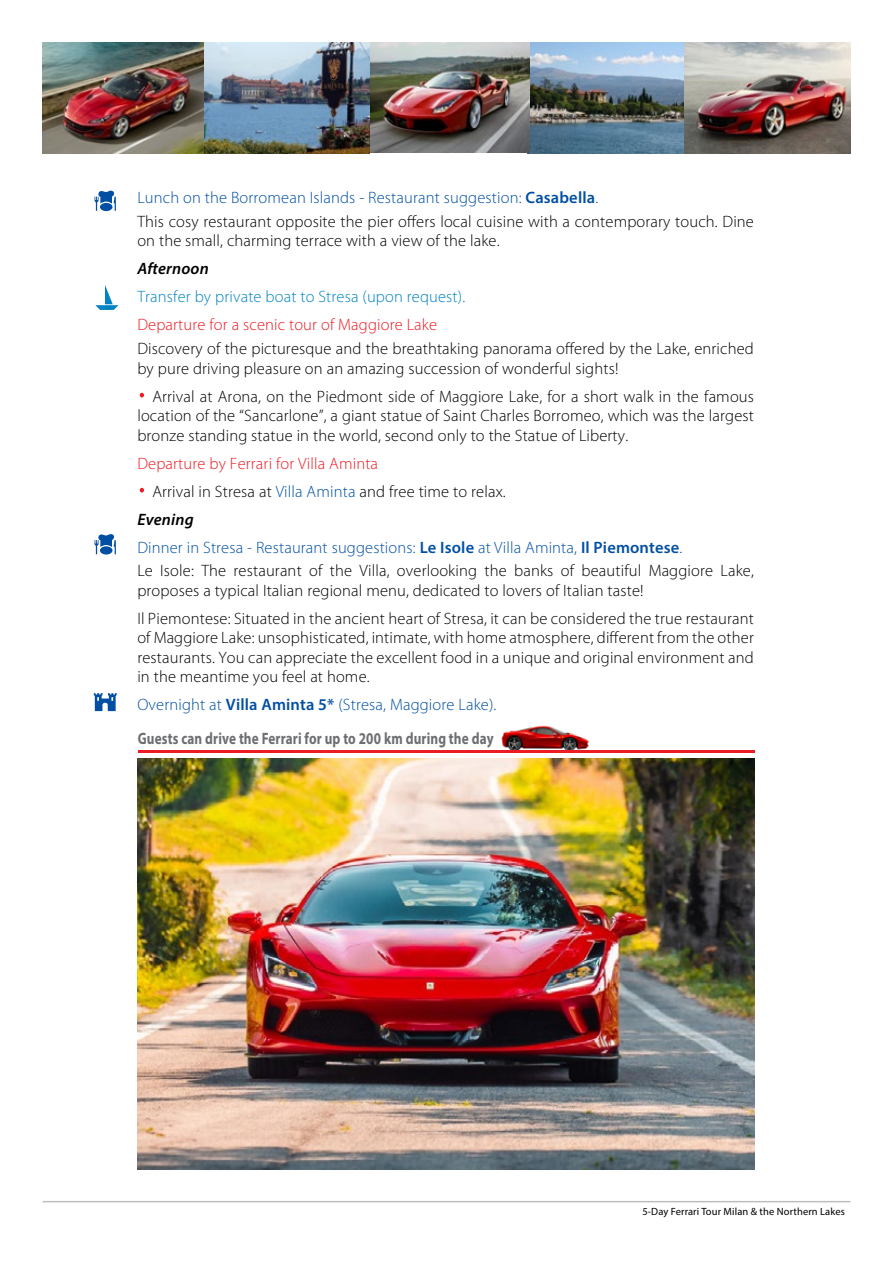
<style>
.page{position:relative;width:893px;height:1263px;background:#fff}
.page>*{position:absolute;margin:0;border:0;box-sizing:border-box;transform-origin:0 0}
.t1{font:300 52.5px "Myriad Pro";color:#ed1b23}
.t2{font:300 16.5px/19.5px "Myriad Pro";letter-spacing:.01em;color:#000}
.t3{font:300 16.5px/28px "Myriad Pro";letter-spacing:.01em;color:#004fa3}
.t4{font:700 16.5px/33.8px "Myriad Pro";letter-spacing:.01em;color:#6d6e71;scale:.8 1}
.t5{font:300 16.5px "Myriad Pro";letter-spacing:.01em;color:#ed1b23}
.t6{font:300 16.5px "Myriad Pro";letter-spacing:.01em;color:#0083c2}
.t7{font:italic 600 16.5px "Myriad Pro";letter-spacing:.01em;color:#000}
.t8{font:10.5px "Myriad Pro";letter-spacing:.01em;color:#000}
.s1{color:#004fa3}
.s2{font-weight:600;color:#004fa3}
.s3{color:#000}
.s4{font-weight:600;font-style:italic;color:#000}
.s5{font-weight:600}
.s6{font-weight:300;color:#004fa3}
</style>
<div class="page">
<hr style="left:43px;top:1201px;width:807px;height:1px;background:#bcbec0">
<img style="left:138px;top:758px;width:617px;height:411px">
<svg style="left:94px;top:693px;width:23px;height:18px"></svg>
<svg style="left:95px;top:534px;width:21px;height:20px"></svg>
<img style="left:501px;top:725px;width:88px;height:25px">
<hr style="left:138px;top:750px;width:616px;height:2px;background:#ed1b23">
<svg style="left:95px;top:285px;width:23px;height:25px"></svg>
<svg style="left:95px;top:191px;width:21px;height:20px"></svg>
<img style="left:529px;top:43px;width:156px;height:110px">
<img style="left:43px;top:43px;width:161px;height:110px">
<img style="left:370px;top:43px;width:159px;height:110px">
<img style="left:204px;top:43px;width:166px;height:110px">
<img style="left:685px;top:43px;width:165px;height:110px">
<p class="t2" style="left:137px;top:186px;width:618px;line-height:23.7px"><span class="s1">Lunch on the Borromean Islands - Restaurant suggestion:</span> <span class="s2">Casabella</span><span class="s1">.<br></span>This cosy restaurant opposite the pier offers local cuisine with a contemporary touch. Dine</p>
<p class="t2" style="left:137px;top:231px;width:364px">on the small, charming terrace with a view of the lake.</p>
<p class="t7" style="left:137px;top:258px;width:73px">Afternoon</p>
<p class="t6" style="left:137px;top:288px;width:329px">Transfer by private boat to Stresa (upon request).</p>
<p class="t5" style="left:137px;top:316px;width:301px">Departure for a scenic tour of Maggiore Lake</p>
<p class="t2" style="left:137px;top:339px;width:618px">Discovery of the picturesque and the breathtaking panorama offered by the Lake, enriched by pure driving pleasure on an amazing succession of wonderful sights!</p>
<h1 class="t1" style="left:137px;top:363px;width:11px">·</h1>
<p class="t2" style="left:137px;top:387px;width:618px;text-align:justify;text-indent:15px">Arrival at Arona, on the Piedmont side of Maggiore Lake, for a short walk in the famous location of the “Sancarlone”, a giant statue of Saint Charles Borromeo, which was the largest bronze standing statue in the world, second only to the Statue of Liberty.</p>
<p class="t5" style="left:137px;top:454px;width:242px">Departure by Ferrari for Villa Aminta</p>
<h1 class="t1" style="left:137px;top:458px;width:11px">·</h1>
<p class="t3" style="left:137px;top:477px;width:547px;text-indent:15px"><span class="s3">Arrival in Stresa at</span> Villa Aminta <span class="s3">and free time to relax.<br></span><span class="s4">Evening<br></span>Dinner in Stresa - Restaurant suggestions: <span class="s5">Le Isole</span> at Villa Aminta, <span class="s5">Il Piemontese</span>.</p>
<p class="t2" style="left:137px;top:561px;width:618px">Le Isole: The restaurant of the Villa, overlooking the banks of beautiful Maggiore Lake, proposes a typical Italian regional menu, dedicated to lovers of Italian taste!</p>
<p class="t2" style="left:137px;top:609px;width:618px;text-align:justify">Il Piemontese: Situated in the ancient heart of Stresa, it can be considered the true restaurant of Maggiore Lake: unsophisticated, intimate, with home atmosphere, different from the other restaurants. You can appreciate the excellent food in a unique and original environment and in the meantime you feel at home.</p>
<p class="t4" style="left:137px;top:687px;width:450px"><span class="s6">Overnight at</span> <span class="s2">Villa Aminta 5*</span> <span class="s6">(Stresa, Maggiore Lake).<br></span>Guests can drive the Ferrari for up to 200 km during the day</p>
<p class="t8" style="left:642px;top:1205px;width:204px">5-Day Ferrari Tour Milan &amp; the Northern Lakes</p>
</div>
